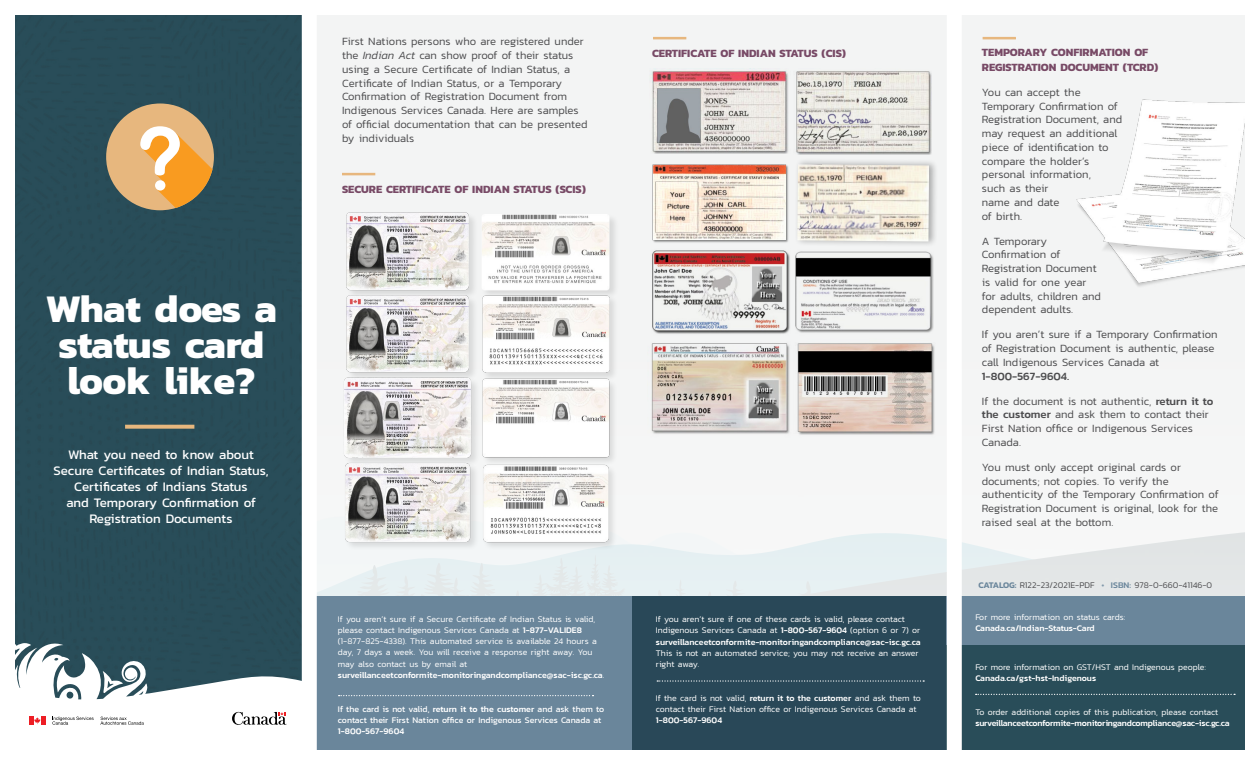
<style>
.page{position:relative;width:1260px;height:765px;background:#fff}
.page>*{position:absolute;margin:0;border:0;box-sizing:border-box;transform-origin:0 0}
.t1{font:700 39.75px/35.8px "Kanit";letter-spacing:-.02em;color:#fff;text-align:center}
.t2{font:13.25px/15.9px "Kanit";color:#fff;text-align:center}
.t3{font:300 11.25px/13.8px "Kanit";color:#4d4d4f}
.t4{font:700 11.25px/15px "Kanit";color:#784a66}
.t5{font:500 11.25px "Kanit";color:#4d4d4f}
.t6{font:300 8.75px/11.2px "Kanit";color:#fff}
.t7{font:8.75px/11.2px "Kanit";color:#fff}
.t8{font:500 8.75px "Kanit";letter-spacing:-.02em;color:#fff}
.t9{font:500 8.75px "Kanit";color:#fff}
.t10{font:300 8.75px "Kanit";color:#4d4d4f}
.s1{font-style:italic}
.s2{font-weight:500}
.s3{font-weight:600;color:#6a869b}
.s4{color:#8098aa}
.s5{font-weight:500;color:#6a869b}
</style>
<div class="page">
<div style="left:10px;top:11px;width:1237px;height:740px;background:#f3f4f4"></div>
<img style="left:317px;top:258px;width:927px;height:339px">
<div style="left:16px;top:16px;width:286px;height:620px;background:#294d59"></div>
<svg style="left:106px;top:103px;width:108px;height:107px"></svg>
<svg style="left:125px;top:425px;width:69px;height:4px"></svg>
<div style="left:628px;top:597px;width:319px;height:153px;background:#294858"></div>
<div style="left:313px;top:597px;width:319px;height:153px;background:#6a869b"></div>
<div style="left:947px;top:645px;width:304px;height:105px;background:#294d59"></div>
<div style="left:947px;top:597px;width:304px;height:48px;background:#6a869b"></div>
<img style="left:1063px;top:99px;width:181px;height:209px">
<svg style="left:657px;top:680px;width:267px;height:2px"></svg>
<svg style="left:339px;top:695px;width:255px;height:1px"></svg>
<svg style="left:976px;top:694px;width:259px;height:1px"></svg>
<div style="left:653px;top:37px;width:33px;height:2px;border:1px solid #e7b77e"></div>
<svg style="left:16px;top:636px;width:286px;height:113px"></svg>
<div style="left:342px;top:173px;width:33px;height:2px;border:1px solid #e7b77e"></div>
<div style="left:346px;top:212px;width:133px;height:88px;background:#f0f1f1"></div>
<img style="left:342px;top:212px;width:132px;height:78px">
<div style="left:346px;top:294px;width:133px;height:88px;background:#f0f1f1"></div>
<img style="left:342px;top:290px;width:132px;height:85px">
<div style="left:344px;top:376px;width:137px;height:91px;background:#eeefef"></div>
<img style="left:342px;top:375px;width:132px;height:169px">
<div style="left:481px;top:213px;width:138px;height:86px;background:#e6e7e7"></div>
<img style="left:479px;top:213px;width:131px;height:161px">
<div style="left:481px;top:294px;width:138px;height:88px;background:#000;opacity:.11"></div>
<div style="left:481px;top:378px;width:137px;height:88px;background:#000;opacity:.11"></div>
<img style="left:480px;top:377px;width:130px;height:169px">
<div style="left:345px;top:463px;width:135px;height:88px;background:#000;opacity:.11"></div>
<div style="left:482px;top:464px;width:136px;height:87px;background:#000;opacity:.11"></div>
<img style="left:651px;top:68px;width:137px;height:86px">
<img style="left:796px;top:71px;width:136px;height:83px">
<img style="left:647px;top:338px;width:290px;height:100px">
<img style="left:651px;top:250px;width:282px;height:86px">
<img style="left:652px;top:164px;width:137px;height:79px">
<div style="left:794px;top:158px;width:144px;height:90px;background:#000;opacity:.31"></div>
<img style="left:797px;top:164px;width:132px;height:78px">
<div style="left:983px;top:37px;width:33px;height:2px;border:1px solid #e7b77e"></div>
<div style="left:0;top:0;width:1260px;height:765px;border:15px solid #fff"></div>
<div style="left:302px;top:0;width:15px;height:765px;background:#fff"></div>
<div style="left:947px;top:0;width:15px;height:765px;background:#fff"></div>
<h1 class="t1" style="left:46px;top:290px;width:233px">What does a status card look like?</h1>
<p class="t2" style="left:53px;top:446px;width:217px">What you need to know about<br>Secure Certificates of Indian Status,<br>Certificates of Indians Status<br>and Temporary Confirmation of<br>Registration Documents</p>
<p class="t3" style="left:342px;top:35px;width:247px">First Nations persons who are registered under the <span class="s1">Indian Act</span> can show proof of their status using a Secure Certificate of Indian Status, a Certificate of Indian Status, or a Temporary Confirmation of Registration Document from Indigenous Services Canada. Here are samples of official documentation that can be presented by individuals</p>
<p class="t4" style="left:342px;top:181px;width:246px">SECURE CERTIFICATE OF INDIAN STATUS (SCIS)</p>
<p class="t4" style="left:652px;top:45px;width:195px">CERTIFICATE OF INDIAN STATUS (CIS)</p>
<p class="t6" style="left:338px;top:613px;width:268px">If you aren’t sure if a Secure Certificate of Indian Status is valid, please contact Indigenous Services Canada at <span class="s2">1-877-VALIDE8 </span>(1-877-825-4338). This automated service is available 24 hours a day, 7 days a week. You will receive a response right away. You may also contact us by email at <span class="s2">surveillanceetconformite-monitoringandcompliance@sac-isc.gc.ca</span>.</p>
<p class="t7" style="left:338px;top:703px;width:268px">If the card is not valid, <span class="s2">return it to the customer</span> and ask them to contact their First Nation office or Indigenous Services Canada at</p>
<p class="t9" style="left:338px;top:725px;width:68px">1-800-567-9604</p>
<p class="t6" style="left:656px;top:613px;width:266px">If you aren’t sure if one of these cards is valid, please contact<br>Indigenous Services Canada at <span class="s2">1-800-567-9604</span> (option 6 or 7) or <span class="s2">surveillanceetconformite-monitoringandcompliance@sac-isc.gc.ca</span></p>
<p class="t6" style="left:656px;top:647px;width:264px">This is not an automated service; you may not receive an answer right away.</p>
<p class="t6" style="left:656px;top:692px;width:267px">If the card is not valid, <span class="s2">return it to the customer</span> and ask them to contact their First Nation office or Indigenous Services Canada at</p>
<p class="t9" style="left:656px;top:714px;width:68px">1-800-567-9604</p>
<p class="t4" style="left:982px;top:44px;width:178px">TEMPORARY CONFIRMATION OF<br>REGISTRATION DOCUMENT (TCRD)</p>
<p class="t3" style="left:982px;top:85px;width:142px">You can accept the<br>Temporary Confirmation of<br>Registration Document, and may request an additional piece of identification to compare the holder’s personal information,<br>such as their<br>name and date<br>of birth.</p>
<p class="t3" style="left:982px;top:234px;width:121px">A Temporary<br>Confirmation of<br>Registration Document is valid for one year for adults, children and dependent adults.</p>
<p class="t3" style="left:982px;top:328px;width:237px">If you aren’t sure if a Temporary Confirmation of Registration Document is authentic, please call Indigenous Services Canada at</p>
<p class="t5" style="left:982px;top:367px;width:89px">1-800-567-9604.</p>
<p class="t3" style="left:982px;top:394px;width:233px">If the document is not authentic, <span class="s2">return it to the customer</span> and ask them to contact their First Nation office or Indigenous Services Canada.</p>
<p class="t3" style="left:982px;top:460px;width:238px">You must only accept original cards or documents; not copies. To verify the authenticity of the Temporary Confirmation of Registration Document is original, look for the raised seal at the bottom.</p>
<p class="t10" style="left:979px;top:579px;width:235px"><span class="s3">CATALOG:</span> R122-23/2021E-PDF <span class="s4">•</span> <span class="s5">ISBN:</span> 978-0-660-41146-0</p>
<p class="t6" style="left:975px;top:611px;width:151px">For more information on status cards:</p>
<p class="t8" style="left:975px;top:621px;width:121px">Canada.ca/Indian-Status-Card</p>
<p class="t6" style="left:975px;top:662px;width:232px">For more information on GST/HST and Indigenous people:</p>
<p class="t9" style="left:975px;top:672px;width:122px">Canada.ca/gst-hst-Indigenous</p>
<p class="t6" style="left:975px;top:707px;width:244px">To order additional copies of this publication, please contact</p>
<p class="t8" style="left:975px;top:717px;width:256px">surveillanceetconformite-monitoringandcompliance@sac-isc.gc.ca</p>
</div>
